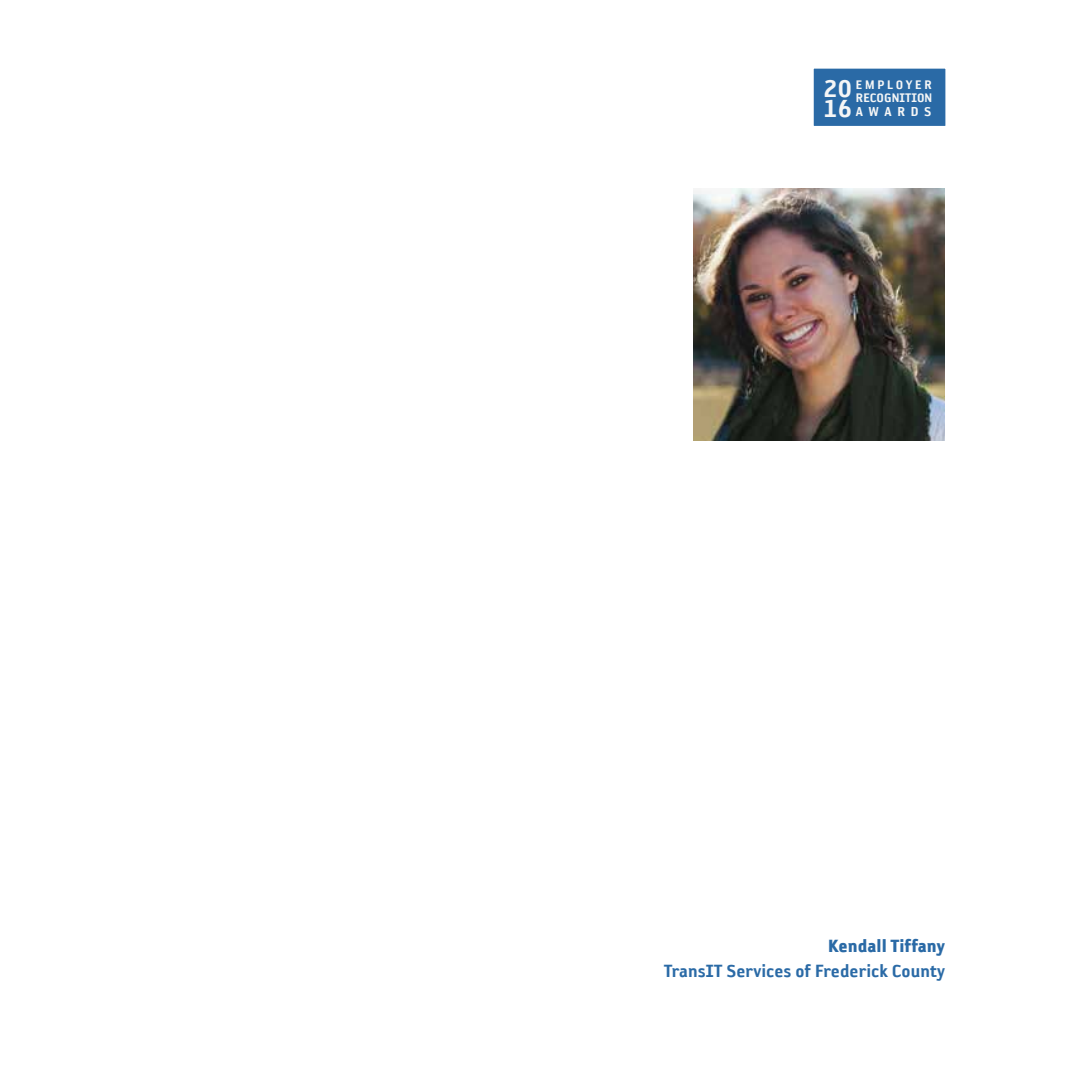
<style>
.page{position:relative;width:1071px;height:1071px;background:#fff}
.page>*{position:absolute;margin:0;border:0;box-sizing:border-box;transform-origin:0 0}
.t1{font:28.18px/19.9px "Reykjavik One C Gauge";color:#f5f6f6}
.t2{font:20.12px "Reykjavik One C Gauge";color:#2a6aa6}
.t3{font:20.12px "Reykjavik One D Gauge";color:#2a6aa6}
.t4{font:14.88px "Reykjavik One C Gauge";letter-spacing:.375em;color:#f5f6f6}
.t5{font:14.17px/13.5px "Reykjavik One C Gauge";letter-spacing:.01em;color:#f5f6f6}
</style>
<div class="page">
<img style="left:693px;top:189px;width:252px;height:252px">
<div style="left:813px;top:68px;width:133px;height:59px;background:#2a6aa6"></div>
<div style="left:812px;top:67px;width:135px;height:61px;border:2px solid #fff"></div>
<h1 class="t1" style="left:823px;top:78px;width:30px">20<br>16</h1>
<p class="t5" style="left:856px;top:78px;width:78px">EMPLOYER<br>RECOGNITION</p>
<p class="t4" style="left:856px;top:103px;width:77px">AWARDS</p>
<p class="t3" style="left:828px;top:935px;width:118px">Kendall Tiffany</p>
<p class="t2" style="left:664px;top:960px;width:283px">TransIT Services of Frederick County</p>
</div>
